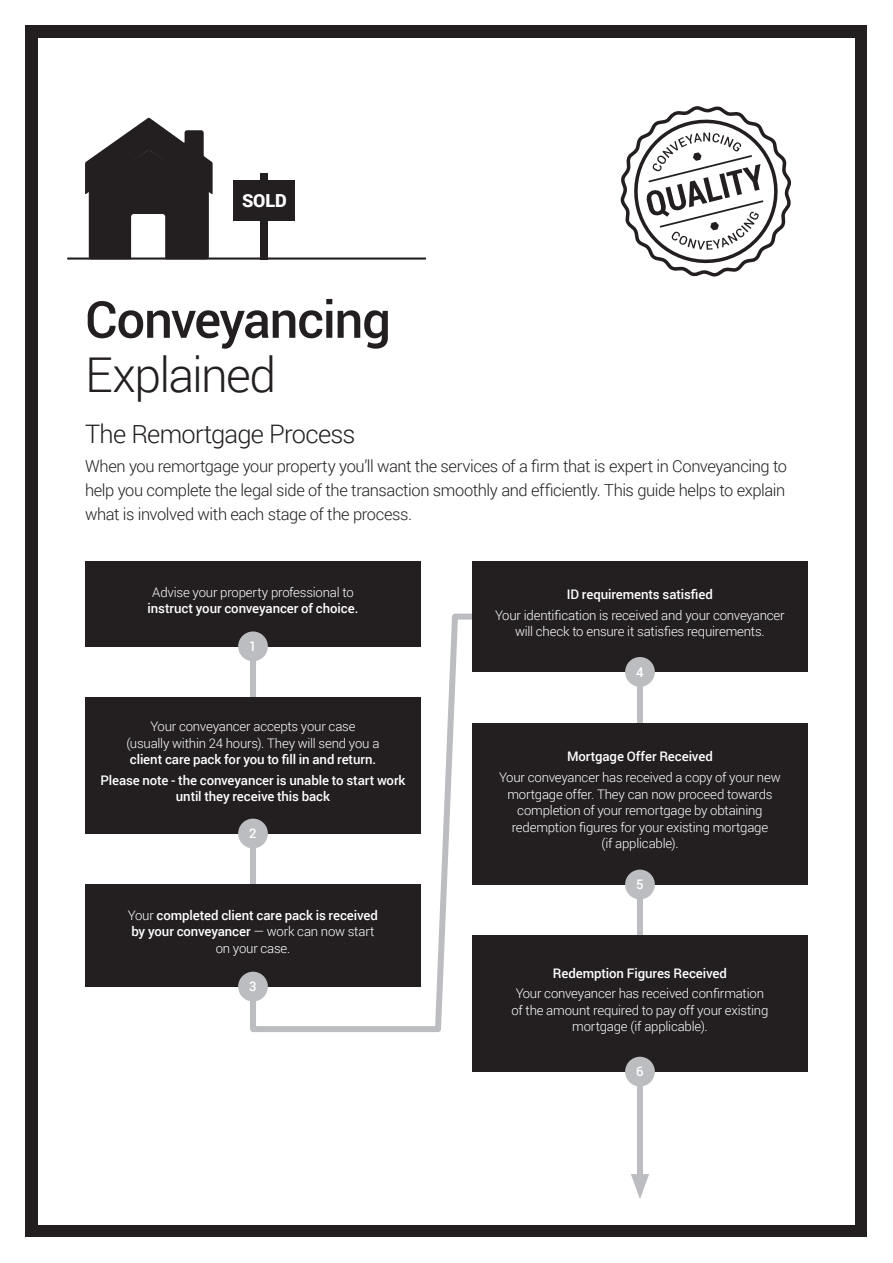
<style>
.page{position:relative;width:893px;height:1263px;background:#fff}
.page>*{position:absolute;margin:0;border:0;box-sizing:border-box;transform-origin:0 0}
.t1{font:500 51px "Roboto";letter-spacing:-.025em;color:#231f20}
.t2{font:300 48px "Roboto";letter-spacing:-.035em;color:#231f20}
.t3{font:300 25.5px "Roboto";letter-spacing:-.03em;color:#231f20}
.t4{font:900 18px "Roboto";color:#fff}
.t5{font:300 16.5px/24px "Roboto";letter-spacing:-.025em;color:#231f20;text-align:justify}
.t6{font:300 13.2px/16.5px "Roboto";letter-spacing:-.015em;color:#fff;text-align:center}
.t7{font:500 13.2px/16.5px "Roboto";letter-spacing:-.005em;color:#fff;text-align:center}
.s1{font-weight:300}
</style>
<div class="page">
<div style="left:26px;top:26px;width:841px;height:1211px;background:#231f20"></div>
<div style="left:38px;top:38px;width:817px;height:1187px;background:#fff"></div>
<svg style="left:247px;top:613px;width:399px;height:561px"></svg>
<svg style="left:631px;top:1174px;width:18px;height:25px"></svg>
<div style="left:85px;top:561px;width:336px;height:85px;background:#231f20"></div>
<div style="left:472px;top:935px;width:336px;height:136px;background:#231f20"></div>
<div style="left:85px;top:697px;width:336px;height:136px;background:#231f20"></div>
<div style="left:85px;top:884px;width:336px;height:102px;background:#231f20"></div>
<div style="left:472px;top:561px;width:336px;height:111px;background:#231f20"></div>
<div style="left:472px;top:723px;width:336px;height:161px;background:#231f20"></div>
<div style="left:238px;top:631px;width:30px;height:30px;background:#bcbdc0;border-radius:50%"></div>
<div style="left:625px;top:1057px;width:30px;height:29px;background:#bcbdc0;border-radius:50%"></div>
<div style="left:238px;top:819px;width:30px;height:29px;background:#bcbdc0;border-radius:50%"></div>
<div style="left:238px;top:972px;width:30px;height:29px;background:#bcbdc0;border-radius:50%"></div>
<div style="left:625px;top:657px;width:30px;height:30px;background:#bcbdc0;border-radius:50%"></div>
<div style="left:625px;top:870px;width:30px;height:29px;background:#bcbdc0;border-radius:50%"></div>
<svg style="left:620px;top:106px;width:171px;height:171px"></svg>
<div style="left:261px;top:173px;width:7px;height:86px;background:#231f20"></div>
<div style="left:234px;top:180px;width:61px;height:41px;background:#231f20"></div>
<hr style="left:68px;top:257px;width:357px;height:3px;background:#231f20">
<svg style="left:85px;top:117px;width:128px;height:141px"></svg>
<h3 class="t4" style="left:242px;top:187px;width:46px">SOLD</h3>
<h1 class="t1" style="left:85px;top:284px;width:307px">Conveyancing</h1>
<h2 class="t2" style="left:85px;top:341px;width:193px">Explained</h2>
<h3 class="t3" style="left:85px;top:417px;width:272px">The Remortgage Process</h3>
<p class="t5" style="left:85px;top:453px;width:703px">When you remortgage your property you’ll want the services of a firm that is expert in Conveyancing to help you complete the legal side of the transaction smoothly and efficiently. This guide helps to explain what is involved with each stage of the process.</p>
<p class="t6" style="left:152px;top:583px;width:203px">Advise your property professional to</p>
<p class="t7" style="left:148px;top:599px;width:212px">instruct your conveyancer of choice.</p>
<p class="t7" style="left:249px;top:638px;width:9px">1</p>
<p class="t6" style="left:127px;top:718px;width:254px">Your conveyancer accepts your case<br>(usually within 24 hours). They will send you a</p>
<p class="t7" style="left:100px;top:749px;width:307px;line-height:20.7px">client care pack for you to fill in and return.<br>Please note - the conveyancer is unable to start work</p>
<p class="t7" style="left:176px;top:788px;width:156px">until they receive this back</p>
<p class="t7" style="left:249px;top:825px;width:9px">2</p>
<p class="t7" style="left:128px;top:906px;width:252px"><span class="s1">Your</span> completed client care pack is received by your conveyancer <span class="s1">— work can now start on your case.</span></p>
<p class="t7" style="left:249px;top:978px;width:9px">3</p>
<p class="t7" style="left:567px;top:585px;width:148px">ID requirements satisfied</p>
<p class="t6" style="left:495px;top:606px;width:291px">Your identification is received and your conveyancer will check to ensure it satisfies requirements.</p>
<p class="t7" style="left:636px;top:663px;width:9px">4</p>
<p class="t7" style="left:567px;top:748px;width:147px">Mortgage Offer Received</p>
<p class="t6" style="left:499px;top:769px;width:283px">Your conveyancer has received a copy of your new mortgage offer. They can now proceed towards completion of your remortgage by obtaining redemption figures for your existing mortgage<br>(if applicable).</p>
<p class="t7" style="left:636px;top:876px;width:9px">5</p>
<p class="t7" style="left:553px;top:964px;width:176px">Redemption Figures Received</p>
<p class="t6" style="left:511px;top:985px;width:258px">Your conveyancer has received confirmation of the amount required to pay off your existing mortgage (if applicable).</p>
<p class="t7" style="left:636px;top:1063px;width:9px">6</p>
</div>
